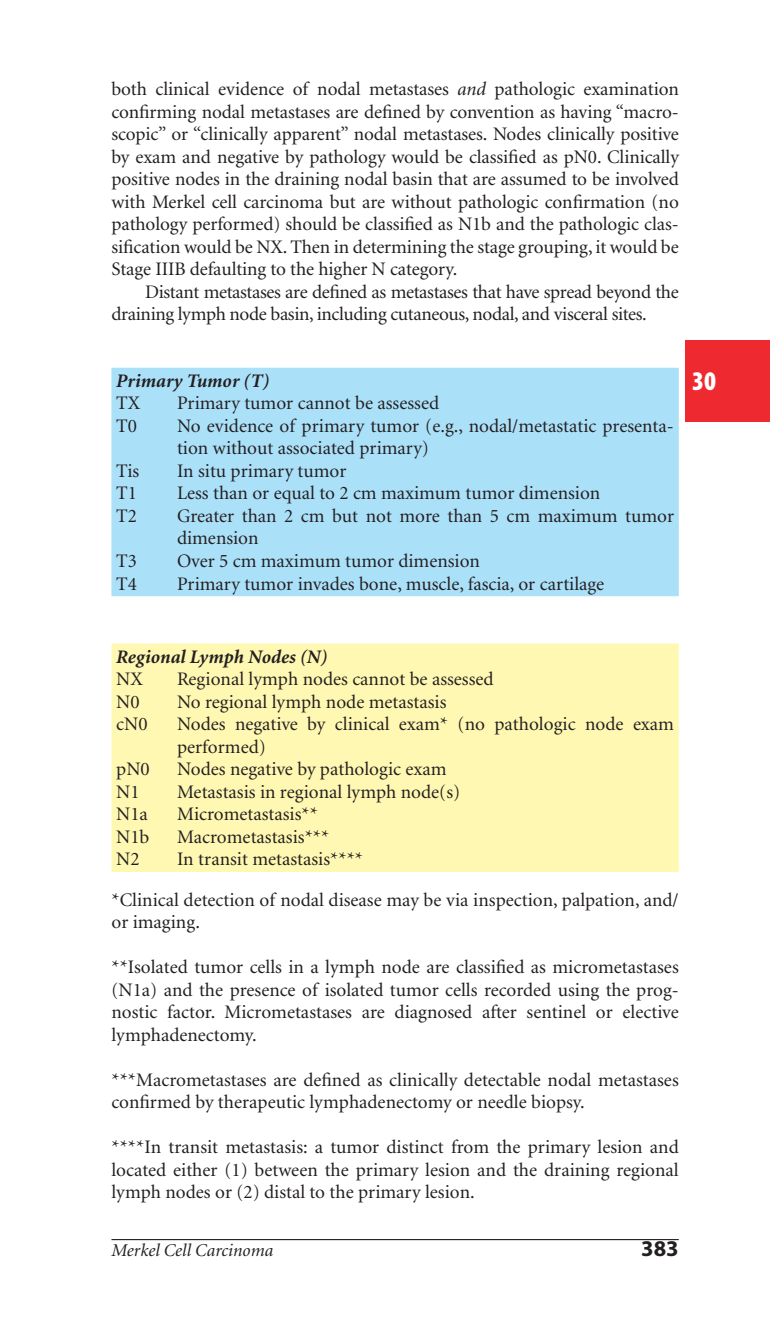
<style>
.page{position:relative;width:770px;height:1337px;background:#fff}
.page>*{position:absolute;margin:0;border:0;box-sizing:border-box;transform-origin:0 0}
.t1{font:900 condensed 27px "Myriad";color:#fff}
.t2{font:700 22.5px "Myriad";color:#231f20}
.t3{font:19.12px/22.5px "Minion";color:#231f20}
.t4{font:19.12px "Minion";letter-spacing:-.02em;color:#231f20}
.t5{font:italic 700 19.12px/22.5px "Minion";color:#231f20}
.t6{font:italic 18px "Minion";color:#231f20}
.s1{font-style:italic}
.s2{font-weight:400;font-style:normal}
</style>
<div class="page">
<hr style="left:111px;top:1239px;width:567px;height:1px;background:#231f20">
<div style="left:685px;top:340px;width:85px;height:82px;background:#ee2a30"></div>
<div style="left:111px;top:368px;width:567px;height:228px;background:#abe0f9"></div>
<div style="left:111px;top:643px;width:567px;height:229px;background:#fff8b2"></div>
<p class="t3" style="left:111px;top:80px;width:569px">both clinical evidence of nodal metastases <span class="s1">and</span> pathologic examination</p>
<p class="t3" style="left:111px;top:102px;width:569px">confirming nodal metastases are defined by convention as having “macro-</p>
<p class="t3" style="left:111px;top:125px;width:569px">scopic” or “clinically apparent” nodal metastases. Nodes clinically positive</p>
<p class="t3" style="left:111px;top:147px;width:569px">by exam and negative by pathology would be classified as pN0. Clinically</p>
<p class="t3" style="left:111px;top:170px;width:569px">positive nodes in the draining nodal basin that are assumed to be involved</p>
<p class="t3" style="left:111px;top:192px;width:569px">with Merkel cell carcinoma but are without pathologic confirmation (no</p>
<p class="t3" style="left:111px;top:215px;width:569px">pathology performed) should be classified as N1b and the pathologic clas-</p>
<p class="t3" style="left:111px;top:237px;width:568px">sification would be NX. Then in determining the stage grouping, it would be</p>
<p class="t3" style="left:111px;top:260px;width:347px">Stage IIIB defaulting to the higher N category.</p>
<p class="t4" style="left:145px;top:284px;width:535px">Distant metastases are defined as metastases that have spread beyond the</p>
<p class="t4" style="left:111px;top:307px;width:536px">draining lymph node basin, including cutaneous, nodal, and visceral sites.</p>
<p class="t5" style="left:116px;top:371px;width:155px">Primary Tumor (T)<br><span class="s2">TX</span></p>
<p class="t3" style="left:177px;top:394px;width:263px">Primary tumor cannot be assessed</p>
<p class="t3" style="left:116px;top:416px;width:22px">T0</p>
<p class="t3" style="left:177px;top:416px;width:498px">No evidence of primary tumor (e.g., nodal/metastatic presenta&shy;tion without associated primary)</p>
<p class="t3" style="left:116px;top:461px;width:25px">Tis</p>
<p class="t3" style="left:177px;top:461px;width:171px">In situ primary tumor</p>
<p class="t3" style="left:116px;top:484px;width:22px">T1</p>
<p class="t3" style="left:177px;top:484px;width:425px">Less than or equal to 2 cm maximum tumor dimension</p>
<p class="t3" style="left:116px;top:506px;width:22px">T2</p>
<p class="t3" style="left:177px;top:506px;width:498px">Greater than 2 cm but not more than 5 cm maximum tumor dimension</p>
<p class="t3" style="left:116px;top:551px;width:22px">T3</p>
<p class="t3" style="left:177px;top:551px;width:304px">Over 5 cm maximum tumor dimension</p>
<p class="t3" style="left:116px;top:574px;width:22px">T4</p>
<p class="t3" style="left:177px;top:574px;width:428px">Primary tumor invades bone, muscle, fascia, or cartilage</p>
<p class="t1" style="left:692px;top:371px;width:25px">30</p>
<p class="t5" style="left:116px;top:647px;width:212px">Regional Lymph Nodes (N)<br><span class="s2">NX</span></p>
<p class="t3" style="left:177px;top:669px;width:318px">Regional lymph nodes cannot be assessed</p>
<p class="t3" style="left:116px;top:692px;width:25px">N0</p>
<p class="t3" style="left:177px;top:692px;width:271px">No regional lymph node metastasis</p>
<p class="t3" style="left:116px;top:714px;width:33px">cN0</p>
<p class="t3" style="left:177px;top:714px;width:498px">Nodes negative by clinical exam* (no pathologic node exam performed)</p>
<p class="t3" style="left:116px;top:759px;width:35px">pN0</p>
<p class="t3" style="left:177px;top:759px;width:271px">Nodes negative by pathologic exam</p>
<p class="t3" style="left:116px;top:782px;width:25px">N1</p>
<p class="t3" style="left:177px;top:782px;width:285px">Metastasis in regional lymph node(s)</p>
<p class="t3" style="left:116px;top:804px;width:33px">N1a</p>
<p class="t3" style="left:177px;top:804px;width:142px">Micrometastasis**</p>
<p class="t3" style="left:116px;top:827px;width:35px">N1b</p>
<p class="t3" style="left:177px;top:827px;width:154px">Macrometastasis***</p>
<p class="t3" style="left:116px;top:849px;width:25px">N2</p>
<p class="t3" style="left:111px;top:840px;width:568px;line-height:40.5px;text-indent:66px">In transit metastasis****<br>* Clinical detection of nodal disease may be via inspection, palpation, and/</p>
<p class="t3" style="left:111px;top:912px;width:90px">or imaging.</p>
<p class="t3" style="left:111px;top:957px;width:568px;text-align:justify">** Isolated tumor cells in a lymph node are classified as micrometastases (N1a) and the presence of isolated tumor cells recorded using the prog&shy;nostic factor. Micrometastases are diagnosed after sentinel or elective lymphade nectomy.</p>
<p class="t3" style="left:111px;top:1070px;width:568px">*** Macrometastases are defined as clinically detectable nodal metastases confirmed by therapeutic lymphadenectomy or needle biopsy.</p>
<p class="t3" style="left:111px;top:1137px;width:568px;text-align:justify">**** In transit metastasis: a tumor distinct from the primary lesion and located either (1) between the primary lesion and the draining regional lymph nodes or (2) distal to the primary lesion.</p>
<p class="t6" style="left:111px;top:1243px;width:163px">Merkel Cell Carcinoma</p>
<p class="t2" style="left:641px;top:1240px;width:39px">383</p>
</div>
